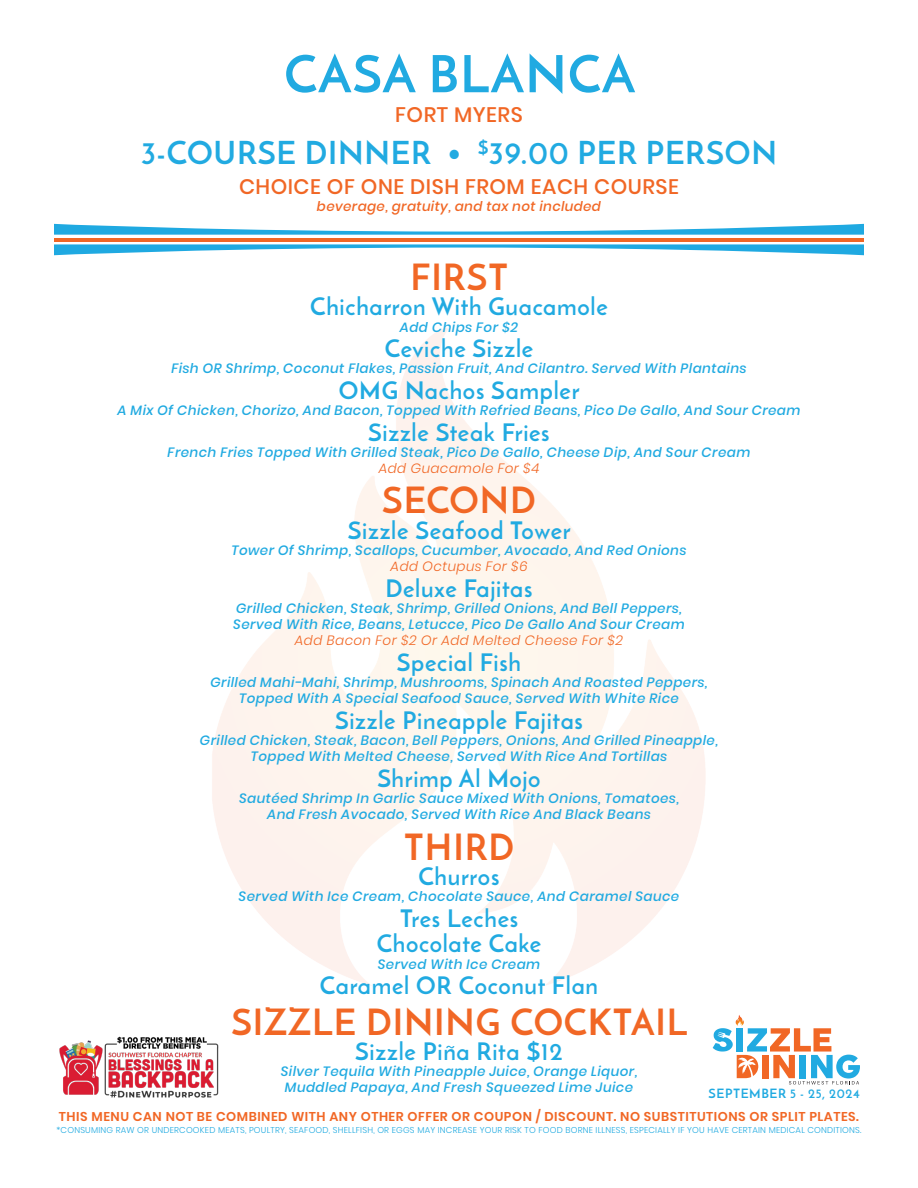
<style>
.page{position:relative;width:918px;height:1188px;background:#fff}
.page>*{position:absolute;margin:0;border:0;box-sizing:border-box;transform-origin:0 0}
.t1{font:700 51px "Josefin Sans";letter-spacing:.025em;color:#21aae1}
.t2{font:700 36px "Josefin Sans";letter-spacing:.025em;color:#f16725}
.t3{font:700 31.5px "Josefin Sans";letter-spacing:.025em;color:#21aae1}
.t4{font:700 24px "Josefin Sans";letter-spacing:.03em;color:#21aae1}
.t5{font:500 21px "Poppins";letter-spacing:.025em;color:#f16725}
.t6{font:italic 500 13.5px "Poppins";letter-spacing:.03em;color:#21aae1}
.t7{font:italic 300 13.5px "Poppins";letter-spacing:.03em;color:#f16725}
.t8{font:italic 500 13.5px "Poppins";letter-spacing:.025em;color:#f16725}
.t9{font:600 12.75px "Poppins";letter-spacing:.04em;color:#f16725}
.t10{font:700 12.75px "Josefin Sans";letter-spacing:.045em;color:#21aae1}
.t11{font:300 8.55px "Poppins";letter-spacing:.025em;color:#21aae1}
</style>
<div class="page">
<img style="left:59px;top:1036px;width:160px;height:62px">
<svg style="left:713px;top:1028px;width:147px;height:57px"></svg>
<svg style="left:54px;top:224px;width:810px;height:11px"></svg>
<hr style="left:54px;top:238px;width:810px;height:3px;background:#f06625">
<svg style="left:54px;top:244px;width:810px;height:11px"></svg>
<img style="left:212px;top:328px;width:532px;height:698px">
<p class="t1" style="left:284px;top:42px;width:352px">CASA BLANCA</p>
<p class="t5" style="left:395px;top:103px;width:129px">FORT MYERS</p>
<p class="t3" style="left:141px;top:133px;width:638px">3-COURSE DINNER • <sup>$</sup>39.00 PER PERSON</p>
<p class="t5" style="left:239px;top:175px;width:441px">CHOICE OF ONE DISH FROM EACH COURSE</p>
<p class="t8" style="left:317px;top:198px;width:286px">beverage, gratuity, and tax not included</p>
<p class="t2" style="left:411px;top:255px;width:99px">FIRST</p>
<p class="t4" style="left:310px;top:292px;width:299px">Chicharron With Guacamole</p>
<p class="t6" style="left:400px;top:319px;width:120px">Add Chips For $2</p>
<p class="t4" style="left:385px;top:334px;width:150px">Ceviche Sizzle</p>
<p class="t6" style="left:171px;top:361px;width:577px">Fish OR Shrimp, Coconut Flakes, Passion Fruit, And Cilantro. Served With Plantains</p>
<p class="t4" style="left:339px;top:375px;width:242px">OMG Nachos Sampler</p>
<p class="t6" style="left:117px;top:403px;width:685px">A Mix Of Chicken, Chorizo, And Bacon, Topped With Refried Beans, Pico De Gallo, And Sour Cream</p>
<p class="t4" style="left:368px;top:417px;width:183px">Sizzle Steak Fries</p>
<p class="t6" style="left:168px;top:444px;width:584px">French Fries Topped With Grilled Steak, Pico De Gallo, Cheese Dip, And Sour Cream</p>
<p class="t7" style="left:379px;top:460px;width:162px">Add Guacamole For $4</p>
<p class="t2" style="left:382px;top:478px;width:155px">SECOND</p>
<p class="t4" style="left:348px;top:515px;width:224px">Sizzle Seafood Tower</p>
<p class="t6" style="left:231px;top:543px;width:457px">Tower Of Shrimp, Scallops, Cucumber, Avocado, And Red Onions</p>
<p class="t7" style="left:391px;top:559px;width:138px">Add Octupus For $6</p>
<p class="t4" style="left:386px;top:573px;width:148px">Deluxe Fajitas</p>
<p class="t6" style="left:236px;top:601px;width:447px">Grilled Chicken, Steak, Shrimp, Grilled Onions, And Bell Peppers,</p>
<p class="t6" style="left:233px;top:617px;width:453px">Served With Rice, Beans, Letucce, Pico De Gallo And Sour Cream</p>
<p class="t7" style="left:295px;top:633px;width:330px">Add Bacon For $2 Or Add Melted Cheese For $2</p>
<p class="t4" style="left:397px;top:647px;width:126px">Special Fish</p>
<p class="t6" style="left:210px;top:675px;width:499px">Grilled Mahi-Mahi, Shrimp, Mushrooms, Spinach And Roasted Peppers,</p>
<p class="t6" style="left:239px;top:691px;width:441px">Topped With A Special Seafood Sauce, Served With White Rice</p>
<p class="t4" style="left:335px;top:705px;width:249px">Sizzle Pineapple Fajitas</p>
<p class="t6" style="left:200px;top:733px;width:520px">Grilled Chicken, Steak, Bacon, Bell Peppers, Onions, And Grilled Pineapple,</p>
<p class="t6" style="left:251px;top:749px;width:418px">Topped With Melted Cheese, Served With Rice And Tortillas</p>
<p class="t4" style="left:377px;top:763px;width:165px">Shrimp Al Mojo</p>
<p class="t6" style="left:239px;top:790px;width:441px">Sautéed Shrimp In Garlic Sauce Mixed With Onions, Tomatoes,</p>
<p class="t6" style="left:267px;top:807px;width:385px">And Fresh Avocado, Served With Rice And Black Beans</p>
<p class="t2" style="left:404px;top:824px;width:112px">THIRD</p>
<p class="t4" style="left:419px;top:862px;width:82px">Churros</p>
<p class="t6" style="left:239px;top:889px;width:442px">Served With Ice Cream, Chocolate Sauce, And Caramel Sauce</p>
<p class="t4" style="left:400px;top:903px;width:120px">Tres Leches</p>
<p class="t4" style="left:377px;top:929px;width:166px">Chocolate Cake</p>
<p class="t6" style="left:378px;top:956px;width:164px">Served With Ice Cream</p>
<p class="t4" style="left:320px;top:971px;width:280px">Caramel OR Coconut Flan</p>
<p class="t2" style="left:231px;top:999px;width:458px">SIZZLE DINING COCKTAIL</p>
<p class="t4" style="left:355px;top:1037px;width:209px">Sizzle Piña Rita $12</p>
<p class="t6" style="left:281px;top:1064px;width:358px">Silver Tequila With Pineapple Juice, Orange Liquor,</p>
<p class="t6" style="left:285px;top:1080px;width:350px">Muddled Papaya, And Fresh Squeezed Lime Juice</p>
<p class="t10" style="left:709px;top:1086px;width:153px">SEPTEMBER 5 - 25, 2024</p>
<p class="t9" style="left:59px;top:1109px;width:802px">THIS MENU CAN NOT BE COMBINED WITH ANY OTHER OFFER OR COUPON / DISCOUNT. NO SUBSTITUTIONS OR SPLIT PLATES.</p>
<p class="t11" style="left:57px;top:1125px;width:806px">*CONSUMING RAW OR UNDERCOOKED MEATS, POULTRY, SEAFOOD, SHELLFISH, OR EGGS MAY INCREASE YOUR RISK TO FOOD BORNE ILLNESS, ESPECIALLY IF YOU HAVE CERTAIN MEDICAL CONDITIONS.</p>
</div>
